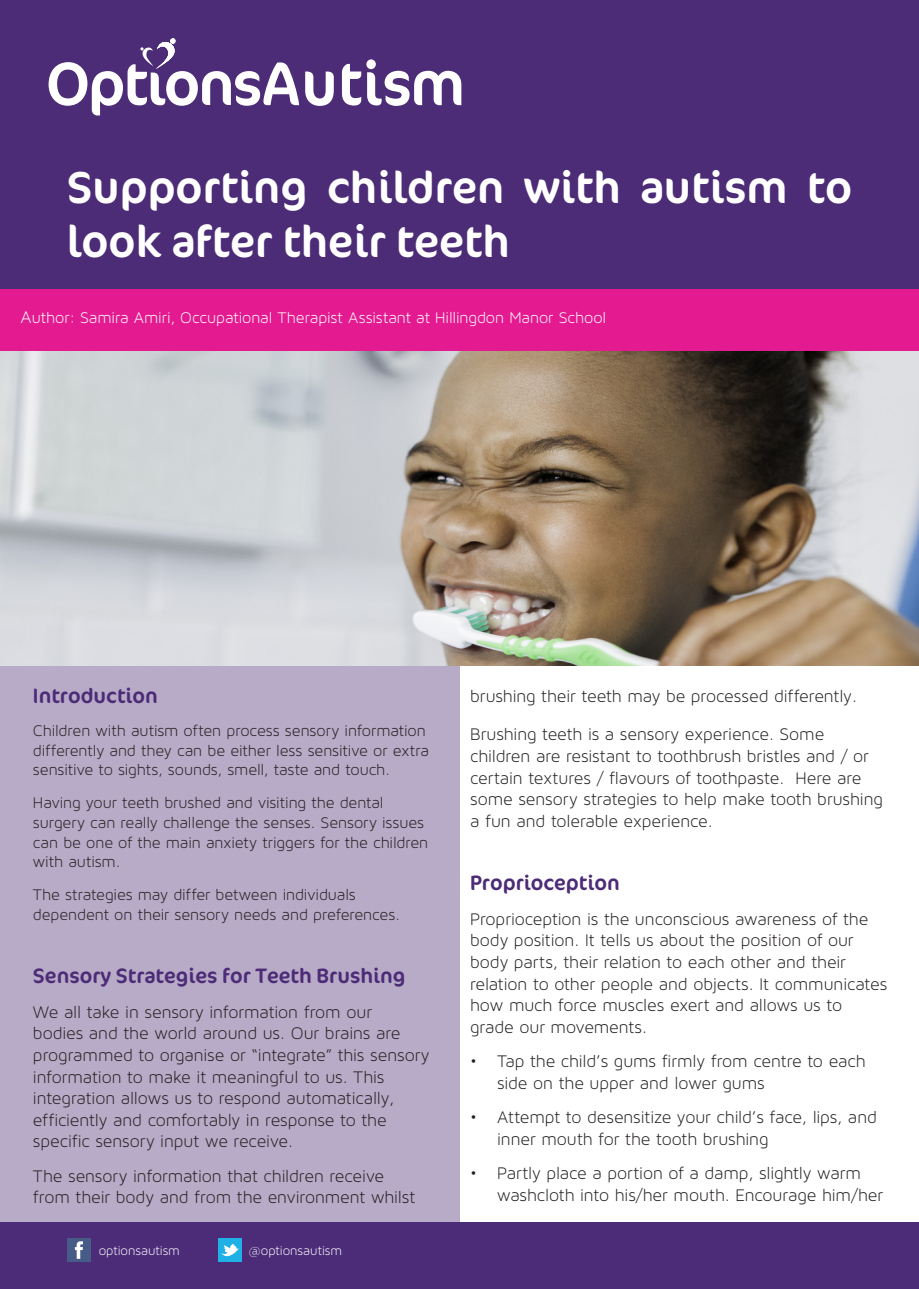
<style>
.page{position:relative;width:919px;height:1289px;background:#fff}
.page>*{position:absolute;margin:0;border:0;box-sizing:border-box;transform-origin:0 0}
.t1{font:45px/54px "Cocon";color:#fff}
.t2{font:21px "Cocon";color:#4c2b77}
.t3{font:18px/21.6px "Maven Pro Light 300";letter-spacing:-.005em;color:#231f20}
.t4{font:16.5px/19.8px "Maven Pro Light 300";letter-spacing:-.005em;color:#231f20}
.t5{font:16.5px "Maven Pro Light 300";letter-spacing:-.005em;color:#fff}
.t6{font:13.5px "Maven Pro Light 300";letter-spacing:-.005em;color:#fff}
.s1{font-size:18px}
</style>
<div class="page">
<div style="left:0;top:342px;width:459px;height:880px;background:#b8abc7"></div>
<div style="left:0;top:0;width:918px;height:290px;background:#4c2b77"></div>
<img style="left:0;top:351px;width:918px;height:314px">
<div style="left:0;top:1222px;width:918px;height:66px;background:#4c2b78"></div>
<div style="left:67px;top:1238px;width:23px;height:23px;background:#465c87"></div>
<svg style="left:75px;top:1241px;width:8px;height:17px"></svg>
<div style="left:218px;top:1238px;width:23px;height:23px;background:#1fb0e6"></div>
<svg style="left:221px;top:1244px;width:18px;height:12px"></svg>
<div style="left:0;top:289px;width:918px;height:62px;background:#e41b90"></div>
<svg style="left:305px;top:71px;width:29px;height:35px"></svg>
<svg style="left:342px;top:59px;width:119px;height:47px"></svg>
<svg style="left:49px;top:38px;width:250px;height:77px"></svg>
<p class="t1" style="left:67px;top:160px;width:786px">Supporting children with autism to look after their teeth</p>
<p class="t5" style="left:20px;top:308px;width:587px"><span class="s1">A</span>uthor: Samira Amiri, Occupational Therapist Assistant at Hillingdon Manor School</p>
<p class="t2" style="left:33px;top:683px;width:126px">Introduction</p>
<p class="t4" style="left:33px;top:720px;width:397px">Children with autism often process sensory information differently and they can be either less sensitive or extra sensitive to sights, sounds, smell, taste and touch.</p>
<p class="t4" style="left:33px;top:792px;width:397px">Having your teeth brushed and visiting the dental surgery can really challenge the senses. Sensory issues can be one of the main anxiety triggers for the children with autism.</p>
<p class="t4" style="left:33px;top:884px;width:368px">The strategies may differ between individuals dependent on their sensory needs and preferences.</p>
<p class="t2" style="left:33px;top:963px;width:374px">Sensory Strategies for Teeth Brushing</p>
<p class="t3" style="left:33px;top:1000px;width:398px">We all take in sensory information from our<br>bodies and the world around us. Our brains are programmed to organise or “integrate” this sensory information to make it meaningful to us. This integration allows us to respond automatically, efficiently and comfortably in response to the specific sensory input we receive.</p>
<p class="t3" style="left:33px;top:1164px;width:384px">The sensory information that children receive from their body and from the environment whilst</p>
<p class="t6" style="left:99px;top:1243px;width:83px">optionsautism</p>
<p class="t6" style="left:248px;top:1243px;width:95px">@optionsautism</p>
<p class="t3" style="left:470px;top:685px;width:388px">brushing their teeth may be processed differently.</p>
<p class="t3" style="left:470px;top:723px;width:414px">Brushing teeth is a sensory experience. Some children are resistant to toothbrush bristles and / or certain textures / flavours of toothpaste. Here are some sensory strategies to help make tooth brushing a fun and tolerable experience.</p>
<p class="t2" style="left:470px;top:870px;width:151px">Proprioception</p>
<p class="t3" style="left:470px;top:907px;width:418px">Proprioception is the unconscious awareness of the body position. It tells us about the position of our body parts, their relation to each other and their relation to other people and objects. It communicates how much force muscles exert and allows us to grade our movements.</p>
<p class="t3" style="left:497px;top:1050px;width:370px;text-indent:-27px">• Tap the child’s gums firmly from centre to each side on the upper and lower gums</p>
<p class="t3" style="left:497px;top:1106px;width:381px;text-indent:-27px">• Attempt to desensitize your child’s face, lips, and inner mouth for the tooth brushing</p>
<p class="t3" style="left:497px;top:1162px;width:387px;text-indent:-27px">• Partly place a portion of a damp, slightly warm washcloth into his/her mouth. Encourage him/her</p>
</div>
